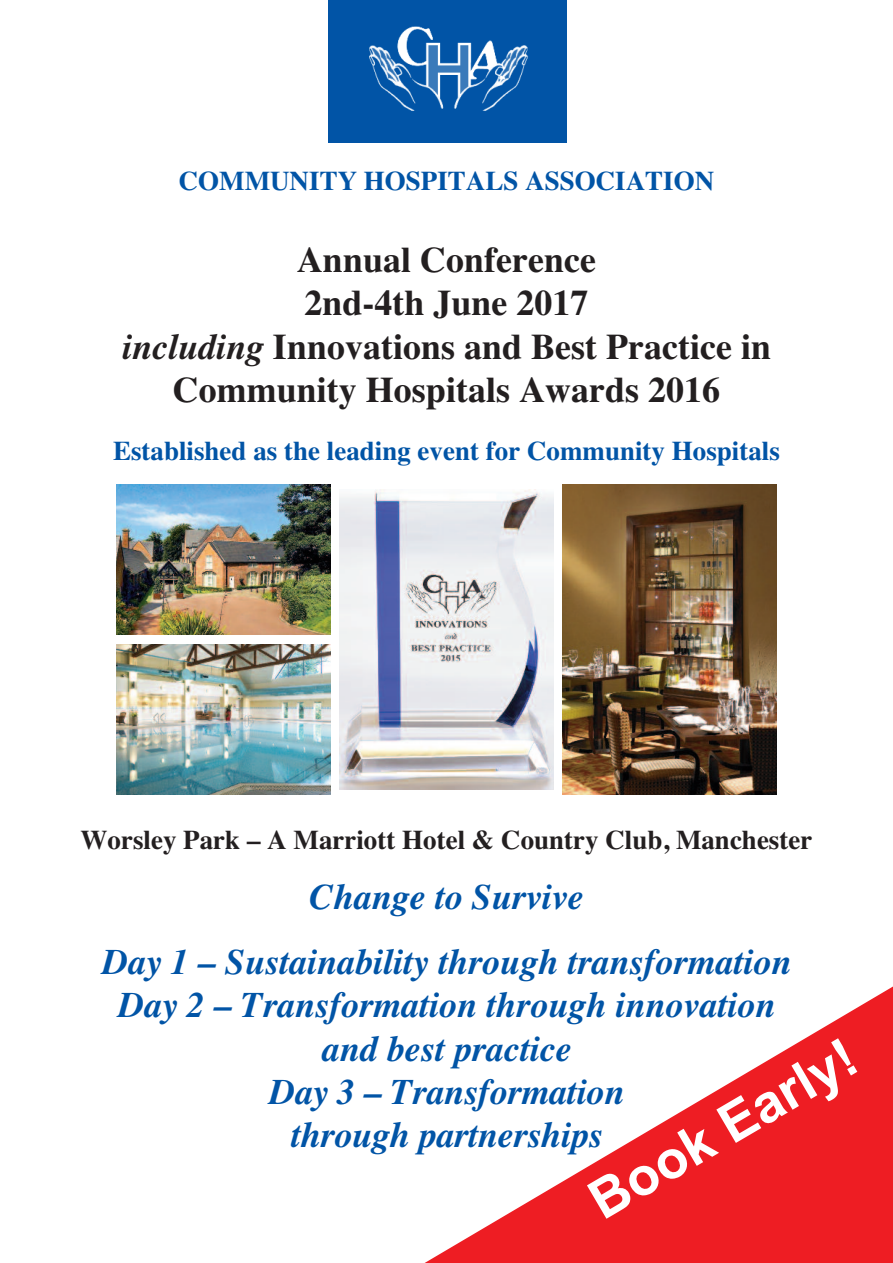
<style>
.page{position:relative;width:893px;height:1263px;background:#fff}
.page>*{position:absolute;margin:0;border:0;box-sizing:border-box;transform-origin:0 0}
.t1{font:700 54px "Arial";color:#fff}
.t2{font:italic 700 36px/43.2px "Times";color:#0154a6;text-align:center}
.t3{font:700 36px/43.2px "Times";color:#231f20;text-align:center}
.t4{font:700 27px "Times";color:#0154a6}
.t5{font:700 27px "Times";color:#231f20}
.s1{font-style:italic}
</style>
<div class="page">
<svg style="left:425px;top:986px;width:468px;height:277px"></svg>
<div style="left:329px;top:0;width:238px;height:143px;background:#0154a6"></div>
<img style="left:369px;top:27px;width:159px;height:84px">
<img style="left:116px;top:485px;width:214px;height:149px">
<img style="left:339px;top:489px;width:214px;height:301px">
<img style="left:116px;top:644px;width:214px;height:150px">
<img style="left:562px;top:485px;width:214px;height:309px">
<p class="t4" style="left:179px;top:165px;width:537px">COMMUNITY HOSPITALS ASSOCIATION</p>
<p class="t3" style="left:122px;top:238px;width:651px">Annual Conference<br>2nd-4th June 2017<br><span class="s1">including</span> Innovations and Best Practice in<br>Community Hospitals Awards 2016</p>
<p class="t4" style="left:113px;top:435px;width:668px">Established as the leading event for Community Hospitals</p>
<p class="t5" style="left:81px;top:823px;width:733px">Worsley Park – A Marriott Hotel &amp; Country Club, Manchester</p>
<p class="t2" style="left:102px;top:865px;width:691px;line-height:64.8px">Change to Survive<br>Day 1 – Sustainability through transformation</p>
<p class="t2" style="left:118px;top:983px;width:659px">Day 2 – Transformation through innovation and best practice<br>Day 3 – Transformation<br>through partnerships</p>
<h1 class="t1" style="left:577px;top:1176px;width:302px;rotate:-30deg">Book Early!</h1>
</div>
